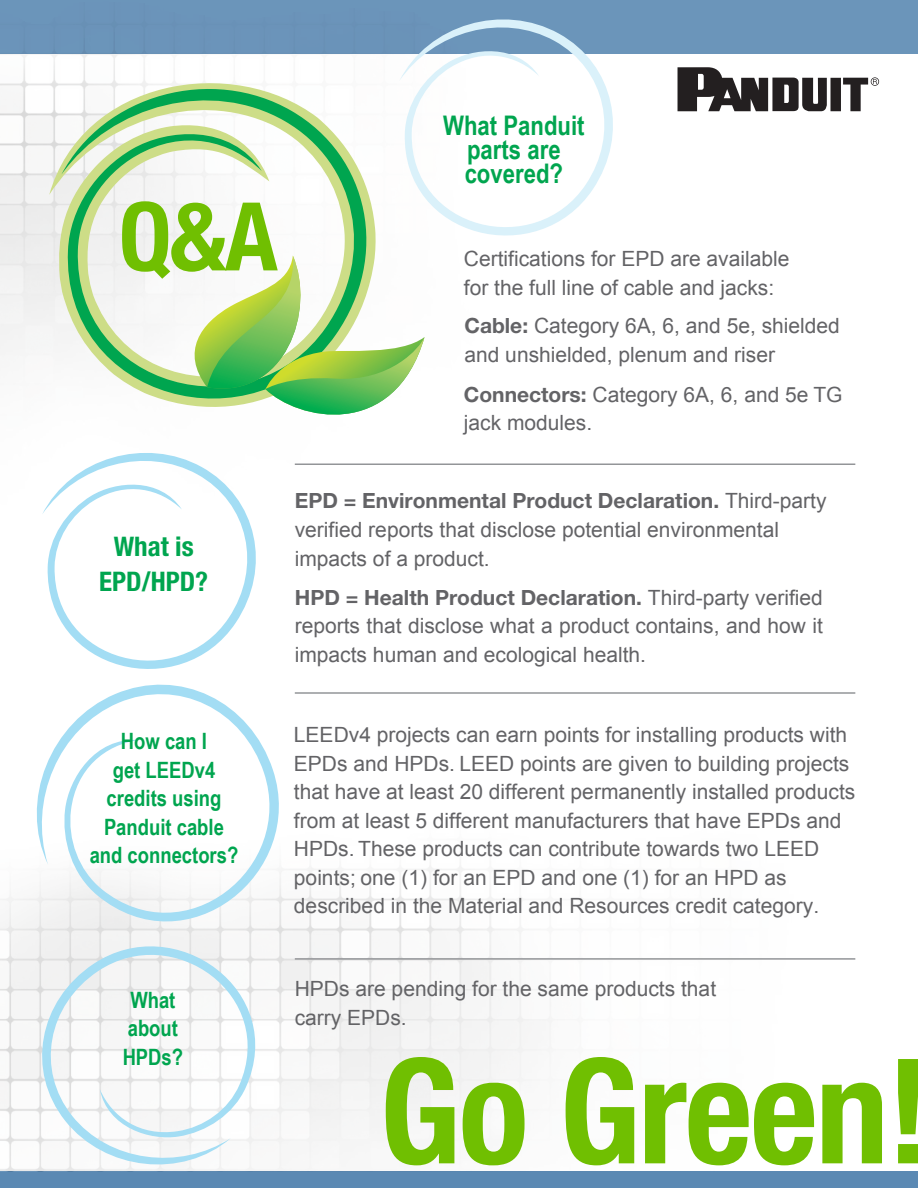
<style>
.page{position:relative;width:918px;height:1188px;background:#fff}
.page>*{position:absolute;margin:0;border:0;box-sizing:border-box;transform-origin:0 0}
.t1{font:700 condensed 146.1px "Helvetica Neue LT Std";letter-spacing:-.015em;color:#70bf01}
.t2{font:700 condensed 94.95px "Helvetica Neue LT Std";color:#70bf01}
.t3{font:700 27px/24px "Arial Narrow";color:#00a54f;text-align:center}
.t4{font:700 condensed 27px "Helvetica Neue LT Std";color:#00a54f}
.t5{font:700 22.5px/28.5px "Arial Narrow";color:#00a54f;text-align:center}
.t6{font:21px/28.5px "Arial";color:#636366}
.s1{font-family:"Helvetica Neue LT Std";font-weight:700}
</style>
<div class="page">
<img style="left:0;top:54px;width:505px;height:411px">
<div style="left:0;top:0;width:918px;height:54px;background:#6b95ba"></div>
<div style="left:0;top:1172px;width:918px;height:16px;background:#5b89b3"></div>
<img style="left:0;top:865px;width:850px;height:307px">
<svg style="left:49px;top:53px;width:327px;height:382px"></svg>
<svg style="left:61px;top:65px;width:329px;height:385px"></svg>
<svg style="left:180px;top:256px;width:245px;height:186px"></svg>
<svg style="left:42px;top:436px;width:231px;height:231px"></svg>
<svg style="left:26px;top:969px;width:263px;height:203px"></svg>
<svg style="left:399px;top:19px;width:214px;height:252px"></svg>
<svg style="left:18px;top:667px;width:289px;height:302px"></svg>
<hr style="left:295px;top:692px;width:560px;height:2px;background:#939598">
<hr style="left:295px;top:464px;width:560px;height:1px;background:#939598">
<hr style="left:295px;top:958px;width:560px;height:2px;background:#939598">
<svg style="left:678px;top:67px;width:201px;height:44px"></svg>
<p class="t2" style="left:119px;top:179px;width:160px">Q&amp;A</p>
<p class="t3" style="left:443px;top:112px;width:143px">What Panduit parts are covered?</p>
<p class="t6" style="left:464px;top:245px;width:327px">Certifications for EPD are available for the full line of cable and jacks:</p>
<p class="t6" style="left:464px;top:312px;width:377px"><span class="s1">Cable:</span> Category 6A, 6, and 5e, shielded and unshielded, plenum and riser</p>
<p class="t6" style="left:464px;top:380px;width:380px"><span class="s1">Connectors:</span> Category 6A, 6, and 5e TG jack modules.</p>
<p class="t4" style="left:114px;top:530px;width:81px">What is</p>
<p class="t4" style="left:99px;top:565px;width:110px">EPD/HPD?</p>
<p class="t6" style="left:295px;top:487px;width:533px"><span class="s1">EPD = Environmental Product Declaration.</span> Third-party verified reports that disclose potential environmental impacts of a product.</p>
<p class="t6" style="left:295px;top:583px;width:530px;text-align:justify"><span class="s1">HPD = Health Product Declaration.</span> Third-party verified reports that disclose what a product contains, and how it impacts human and ecological health.</p>
<p class="t5" style="left:90px;top:726px;width:150px">How can I<br>get LEEDv4 credits using<br>Panduit cable and connectors?</p>
<p class="t6" style="left:294px;top:721px;width:563px">LEEDv4 projects can earn points for installing products with EPDs and HPDs. LEED points are given to building projects that have at least 20 different permanently installed products from at least 5 different manufacturers that have EPDs and HPDs. These products can contribute towards two LEED points; one (1) for an EPD and one (1) for an HPD as described in the Material and Resources credit category.</p>
<p class="t5" style="left:123px;top:985px;width:62px">What about<br>HPDs?</p>
<p class="t6" style="left:295px;top:975px;width:423px">HPDs are pending for the same products that carry EPDs.</p>
<p class="t1" style="left:380px;top:1023px;width:552px">Go Green!</p>
</div>
